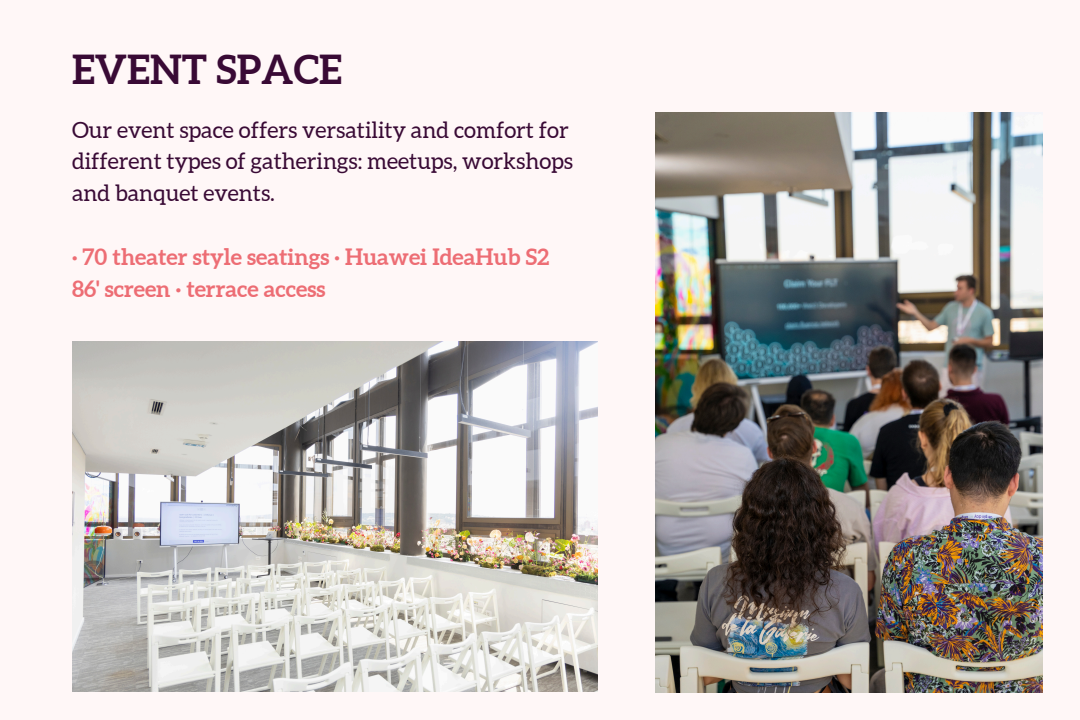
<style>
.page{position:relative;width:1080px;height:720px;background:#fff7f7}
.page>*{position:absolute;margin:0;border:0;box-sizing:border-box;transform-origin:0 0}
.t1{font:700 40px "Aleo";color:#390a35}
.t2{font:22.5px/31.5px "Aleo";color:#390a35}
.t3{font:700 22.5px/32.2px "Aleo";color:#ed6d74}
</style>
<div class="page">
<img style="left:72px;top:342px;width:525px;height:350px">
<img style="left:656px;top:113px;width:386px;height:579px">
<h2 class="t1" style="left:72px;top:47px;width:272px">EVENT SPACE</h2>
<p class="t2" style="left:72px;top:114px;width:503px">Our event space offers versatility and comfort for different types of gatherings: meetups, workshops and banquet events.</p>
<p class="t3" style="left:72px;top:240px;width:479px">· 70 theater style seatings · Huawei IdeaHub S2<br>86' screen · terrace access</p>
</div>
